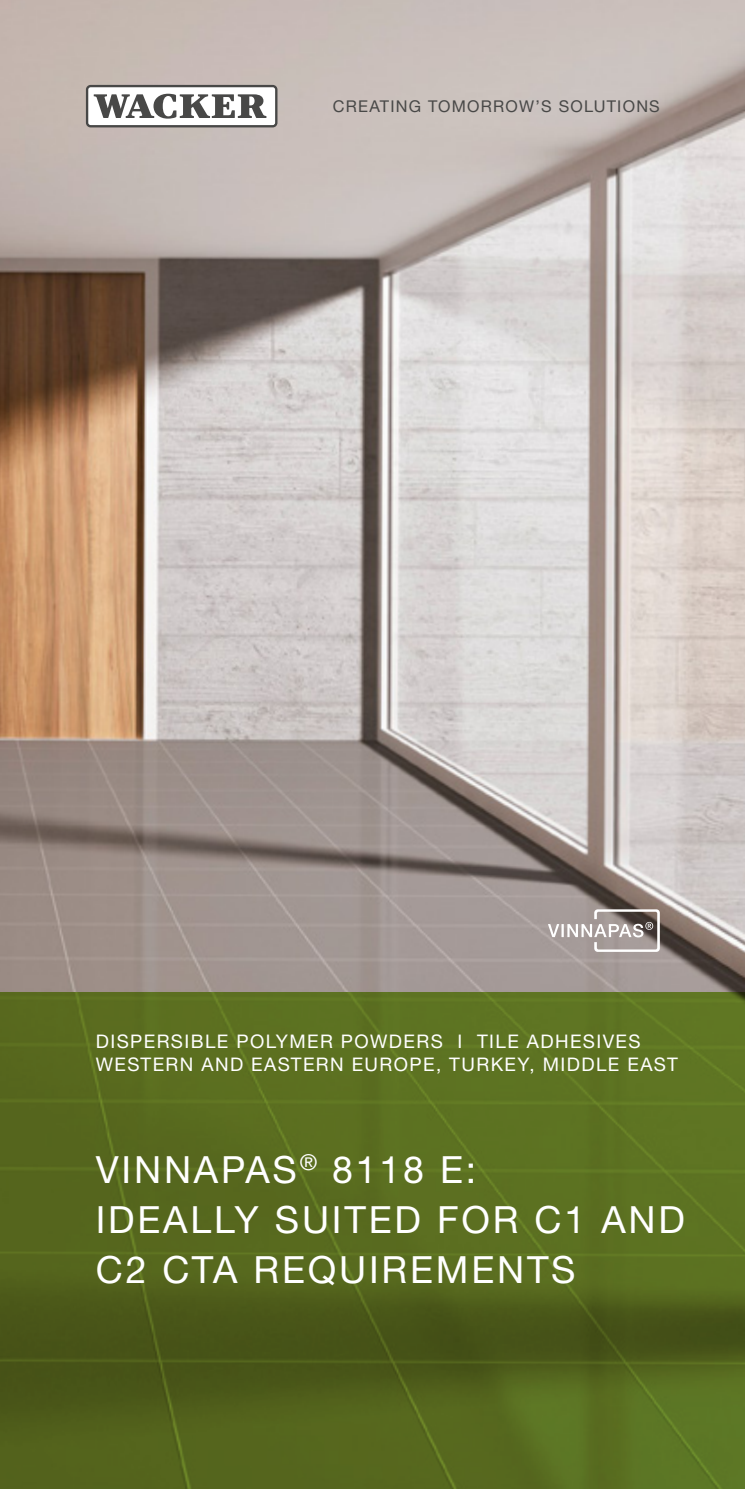
<style>
.page{position:relative;width:745px;height:1489px;background:#fff}
.page>*{position:absolute;margin:0;border:0;box-sizing:border-box;transform-origin:0 0}
.t1{font:37.5px/50px "Neue Helveticafor WACKER 55";letter-spacing:.075em;color:#fff}
.t2{font:18.75px/22.5px "Neue Helveticafor WACKER 55";letter-spacing:.075em;color:#fff}
.t3{font:16.25px "Neue Helveticafor WACKER 55";letter-spacing:.075em;color:#484847}
</style>
<div class="page">
<img style="left:0;top:0;width:744px;height:992px">
<svg style="left:0;top:992px;width:744px;height:496px;background:#56681e"></svg>
<svg style="left:86px;top:85px;width:191px;height:42px"></svg>
<div style="left:88px;top:87px;width:187px;height:38px;background:#fff;border-radius:2px"></div>
<svg style="left:94px;top:94px;width:172px;height:25px"></svg>
<svg style="left:547px;top:909px;width:112px;height:42px;background:#a9a19e"></svg>
<p class="t3" style="left:333px;top:96px;width:328px">CREATING TOMORROW’S SOLUTIONS</p>
<p class="t2" style="left:96px;top:1029px;width:583px">DISPERSIBLE POLYMER POWDERS I TILE ADHESIVES<br>WESTERN AND EASTERN EUROPE, TURKEY, MIDDLE EAST</p>
<h1 class="t1" style="left:96px;top:1143px;width:590px">VINNAPAS<sup>®</sup> 8118 E:<br>IDEALLY SUITED FOR C1 AND<br>C2 CTA REQUIREMENTS</h1>
</div>
